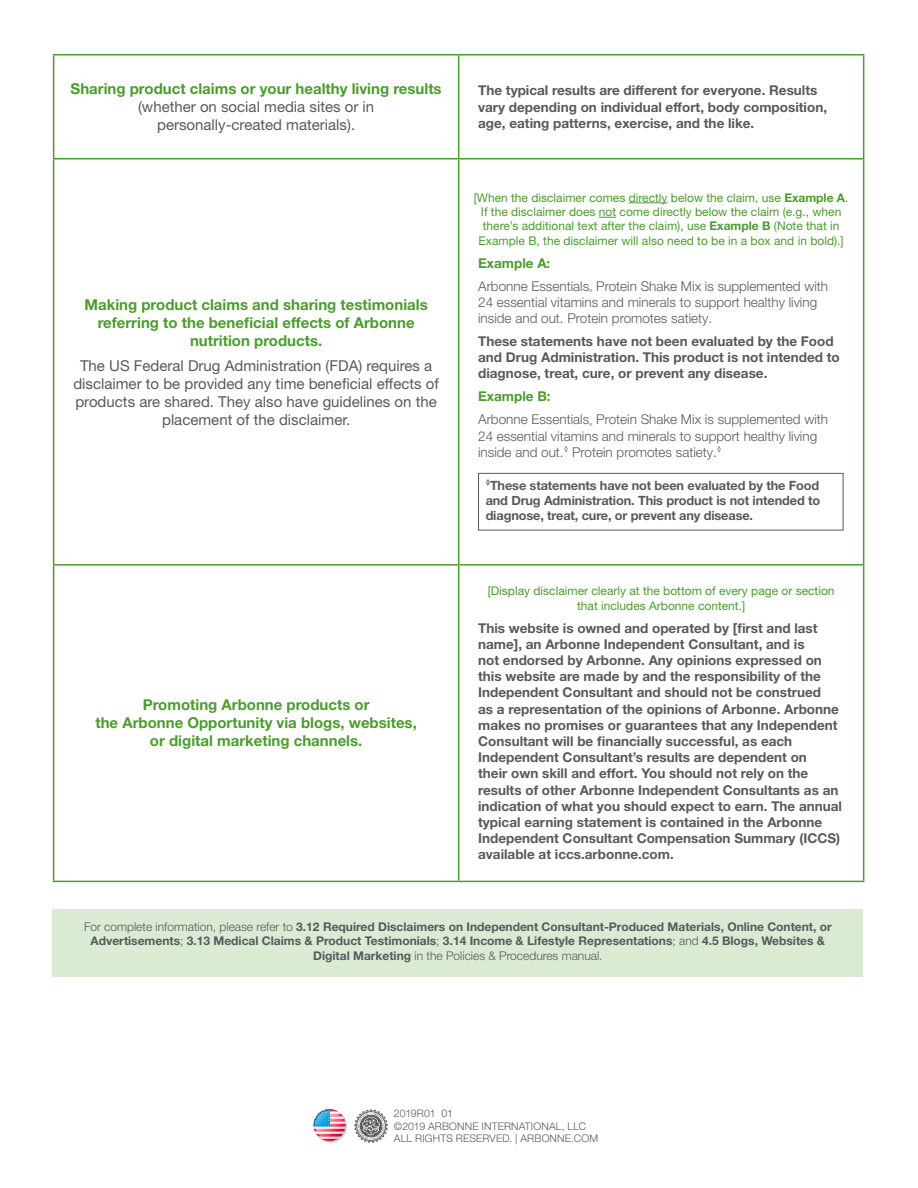
<style>
.page{position:relative;width:918px;height:1188px;background:#fff}
.page>*{position:absolute;margin:0;border:0;box-sizing:border-box;transform-origin:0 0}
.t1{font:700 15px/18px "Helvetica Neue LT Pro";color:#4b9c2e;text-align:center}
.t2{font:15px/18px "Helvetica Neue LT Pro";color:#57595b;text-align:center}
.t3{font:700 13.5px/16.2px "Helvetica Neue LT Pro";color:#57595b}
.t4{font:300 13.5px/16.2px "Helvetica Neue LT Pro";color:#57595b}
.t5{font:700 13.5px "Helvetica Neue LT Pro";color:#4b9c2e}
.t6{font:700 12.75px/15.3px "Helvetica Neue LT Pro";letter-spacing:-.01em;color:#57595b;text-align:justify}
.t7{font:12px/14.4px "Helvetica Neue LT Pro";color:#4b9c2e;text-align:center}
.t8{font:700 12px/14.4px "Helvetica Neue LT Pro";color:#57595b;text-align:center}
.t9{font:300 10.5px/12.6px "Helvetica Neue LT Pro";letter-spacing:.02em;color:#57595b}
.t10{font:300 4.05px "Helvetica Neue LT Pro";color:#57595b}
.s1{font-weight:700}
.s2{font-weight:300}
</style>
<div class="page">
<div style="left:53px;top:909px;width:810px;height:68px;background:#daead3"></div>
<hr style="left:53px;top:54px;width:406px;height:2px;background:#4b9c2e">
<hr style="left:53px;top:56px;width:1px;height:102px;background:#4b9c2e">
<hr style="left:459px;top:54px;width:405px;height:2px;background:#4b9c2e">
<hr style="left:458px;top:56px;width:1px;height:102px;background:#4b9c2e">
<hr style="left:863px;top:56px;width:1px;height:102px;background:#4b9c2e">
<hr style="left:53px;top:158px;width:406px;height:2px;background:#4b9c2e">
<hr style="left:53px;top:160px;width:1px;height:404px;background:#4b9c2e">
<hr style="left:459px;top:158px;width:405px;height:2px;background:#4b9c2e">
<hr style="left:458px;top:160px;width:1px;height:404px;background:#4b9c2e">
<hr style="left:863px;top:160px;width:1px;height:404px;background:#4b9c2e">
<hr style="left:53px;top:564px;width:406px;height:2px;background:#4b9c2e">
<hr style="left:53px;top:566px;width:1px;height:315px;background:#4b9c2e">
<hr style="left:459px;top:564px;width:405px;height:2px;background:#4b9c2e">
<hr style="left:458px;top:566px;width:1px;height:315px;background:#4b9c2e">
<hr style="left:863px;top:566px;width:1px;height:315px;background:#4b9c2e">
<hr style="left:53px;top:881px;width:406px;height:1px;background:#4b9c2e">
<hr style="left:459px;top:881px;width:405px;height:1px;background:#4b9c2e">
<hr style="left:629px;top:203px;width:39px;height:1px;background:#4b9c2e">
<svg style="left:599px;top:217px;width:17px;height:1px"></svg>
<div style="left:478px;top:473px;width:365px;height:58px;border:1px solid #57595b"></div>
<svg style="left:354px;top:1109px;width:34px;height:34px"></svg>
<div style="left:314px;top:1110px;width:33px;height:33px;background:#dee0e1;border-radius:50%"></div>
<div style="left:314px;top:1110px;width:33px;height:32px;background:#d5d6d7;border-radius:50%"></div>
<svg style="left:314px;top:1109px;width:32px;height:32px"></svg>
<p class="t1" style="left:71px;top:79px;width:373px">Sharing product claims or your healthy living results</p>
<p class="t2" style="left:138px;top:97px;width:238px">(whether on social media sites or in personally-created materials).</p>
<p class="t1" style="left:85px;top:295px;width:345px">Making product claims and sharing testimonials referring to the beneficial effects of Arbonne nutrition products.</p>
<p class="t2" style="left:73px;top:356px;width:367px">The US Federal Drug Administration (FDA) requires a disclaimer to be provided any time beneficial effects of products are shared. They also have guidelines on the placement of the disclaimer.</p>
<p class="t1" style="left:95px;top:696px;width:323px">Promoting Arbonne products or<br>the Arbonne Opportunity via blogs, websites, or digital marketing channels.</p>
<p class="t3" style="left:478px;top:82px;width:350px">The typical results are different for everyone. Results vary depending on individual effort, body composition, age, eating patterns, exercise, and the like.</p>
<p class="t7" style="left:474px;top:190px;width:376px">[When the disclaimer comes directly below the claim, use <span class="s1">Example A</span>.<br>If the disclaimer does not come directly below the claim (e.g., when there’s additional text after the claim), use <span class="s1">Example B</span> (Note that in Example B, the disclaimer will also need to be in a box and in bold).]</p>
<p class="t5" style="left:478px;top:254px;width:74px">Example A:</p>
<p class="t4" style="left:478px;top:278px;width:113px">Arbonne Essentials</p>
<p class="t10" style="left:589px;top:288px;width:5px">®</p>
<p class="t4" style="left:478px;top:278px;width:352px;text-indent:118px">Protein Shake Mix is supplemented with<br>24 essential vitamins and minerals to support healthy living inside and out. Protein promotes satiety.</p>
<p class="t3" style="left:478px;top:333px;width:363px">These statements have not been evaluated by the Food and Drug Administration. This product is not intended to diagnose, treat, cure, or prevent any disease.</p>
<p class="t5" style="left:478px;top:388px;width:74px">Example B:</p>
<p class="t4" style="left:478px;top:411px;width:113px">Arbonne Essentials</p>
<p class="t10" style="left:589px;top:422px;width:5px">®</p>
<p class="t4" style="left:478px;top:411px;width:352px;text-indent:118px">Protein Shake Mix is supplemented with<br>24 essential vitamins and minerals to support healthy living inside and out.<sup>◊</sup> Protein promotes satiety.<sup>◊</sup></p>
<p class="t6" style="left:486px;top:477px;width:336px"><sup>◊</sup>These statements have not been evaluated by the Food and Drug Administration. This product is not intended to diagnose, treat, cure, or prevent any disease.</p>
<p class="t7" style="left:488px;top:584px;width:348px">[Display disclaimer clearly at the bottom of every page or section that includes Arbonne content.]</p>
<p class="t3" style="left:478px;top:619px;width:365px">This website is owned and operated by [first and last name], an Arbonne Independent Consultant, and is<br>not endorsed by Arbonne. Any opinions expressed on this website are made by and the responsibility of the Independent Consultant and should not be construed<br>as a representation of the opinions of Arbonne. Arbonne makes no promises or guarantees that any Independent Consultant will be financially successful, as each Independent Consultant’s results are dependent on<br>their own skill and effort. You should not rely on the results of other Arbonne Independent Consultants as an indication of what you should expect to earn. The annual typical earning statement is contained in the Arbonne Independent Consultant Compensation Summary (ICCS) available at iccs.arbonne.com.</p>
<p class="t8" style="left:84px;top:919px;width:749px"><span class="s2">For complete information, please refer to</span> 3.12 Required Disclaimers on Independent Consultant-Produced Materials, Online Content, or<br>Advertisements<span class="s2">;</span> 3.13 Medical Claims &amp; Product Testimonials<span class="s2">;</span> 3.14 Income &amp; Lifestyle Representations<span class="s2">; and</span> 4.5 Blogs, Websites &amp;<br>Digital Marketing <span class="s2">in the Policies &amp; Procedures manual.</span></p>
<p class="t9" style="left:394px;top:1107px;width:206px">2019R01 01<br>©2019 ARBONNE INTERNATIONAL, LLC<br>ALL RIGHTS RESERVED. | ARBONNE.COM</p>
</div>
